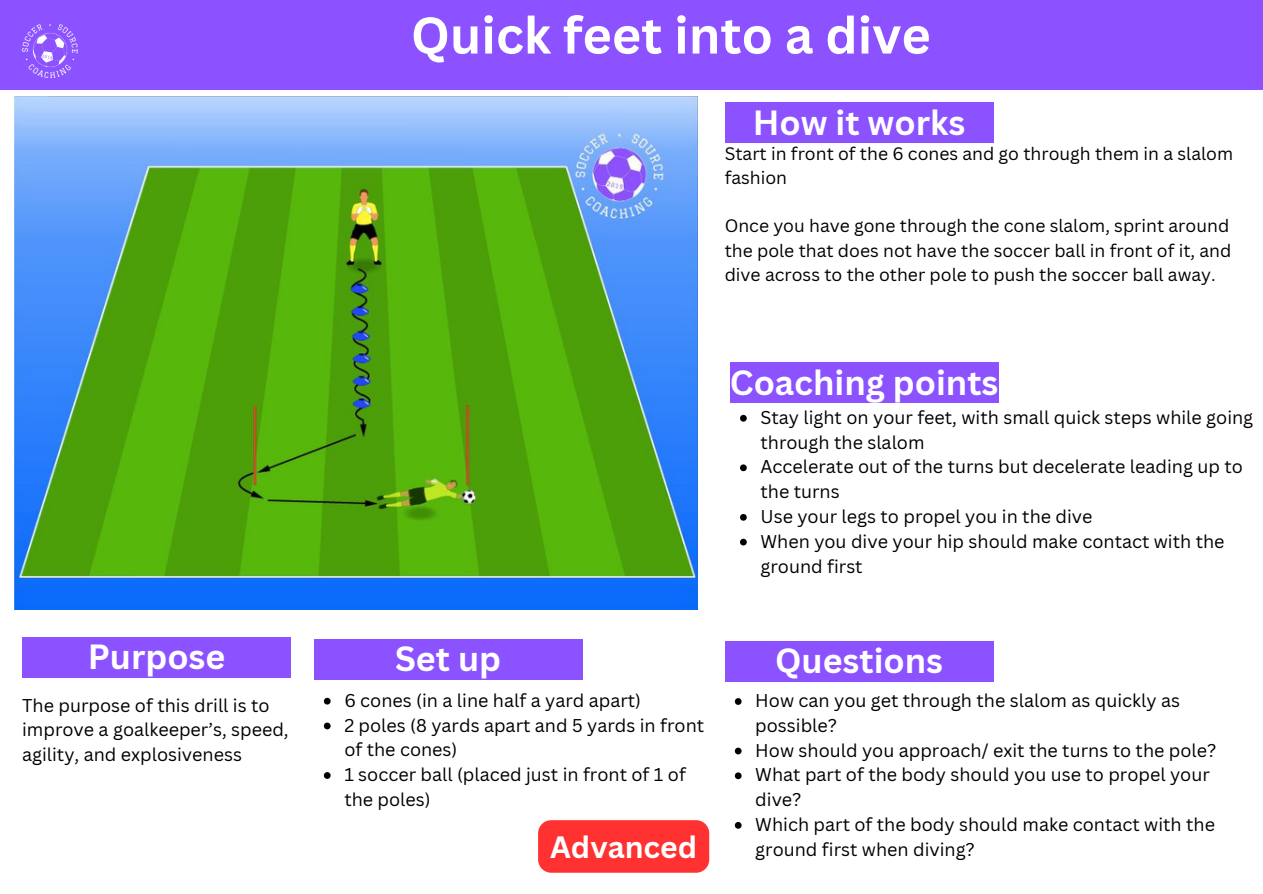
<style>
.page{position:relative;width:1263px;height:894px;background:#fff}
.page>*{position:absolute;margin:0;border:0;box-sizing:border-box;transform-origin:0 0}
.t1{font:700 50.25px "Canva Sans";color:#fff}
.t2{font:700 34.05px "Canva Sans";color:#fff}
.t3{font:700 30px "Canva Sans";color:#fff}
.t4{font:18px/24.8px "Canva Sans";color:#000}
.t5{font:17.55px/24.2px "Canva Sans";color:#000}
</style>
<div class="page">
<div style="left:0;top:0;width:1263px;height:89px;background:#8c52ff"></div>
<div style="left:22px;top:636px;width:269px;height:41px;background:#8c52ff"></div>
<div style="left:314px;top:638px;width:269px;height:41px;background:#8c52ff"></div>
<div style="left:725px;top:102px;width:269px;height:41px;background:#8c52ff"></div>
<div style="left:730px;top:362px;width:269px;height:41px;background:#8c52ff"></div>
<img style="left:22px;top:24px;width:56px;height:55px">
<div style="left:725px;top:640px;width:269px;height:41px;background:#8c52ff"></div>
<img style="left:15px;top:96px;width:683px;height:513px">
<svg style="left:324px;top:697px;width:7px;height:7px"></svg>
<svg style="left:324px;top:722px;width:7px;height:7px"></svg>
<svg style="left:324px;top:772px;width:7px;height:6px"></svg>
<svg style="left:740px;top:415px;width:7px;height:6px"></svg>
<svg style="left:740px;top:464px;width:7px;height:7px"></svg>
<svg style="left:740px;top:514px;width:7px;height:6px"></svg>
<svg style="left:740px;top:538px;width:7px;height:7px"></svg>
<svg style="left:735px;top:698px;width:7px;height:6px"></svg>
<svg style="left:735px;top:747px;width:7px;height:7px"></svg>
<svg style="left:735px;top:772px;width:7px;height:7px"></svg>
<svg style="left:735px;top:822px;width:7px;height:6px"></svg>
<div style="left:538px;top:820px;width:171px;height:52px;background:#ff3131"></div>
<p class="t1" style="left:411px;top:0;width:521px">Quick feet into a dive</p>
<p class="t2" style="left:753px;top:99px;width:214px">How it works</p>
<p class="t5" style="left:725px;top:141px;width:510px">Start in front of the 6 cones and go through them in a slalom fashion</p>
<p class="t5" style="left:725px;top:213px;width:508px">Once you have gone through the cone slalom, sprint around the pole that does not have the soccer ball in front of it, and dive across to the other pole to push the soccer ball away.</p>
<p class="t2" style="left:730px;top:359px;width:270px">Coaching points</p>
<p class="t2" style="left:88px;top:632px;width:139px">Purpose</p>
<p class="t2" style="left:395px;top:634px;width:108px">Set up</p>
<p class="t4" style="left:760px;top:404px;width:494px">Stay light on your feet, with small quick steps while going through the slalom</p>
<p class="t4" style="left:760px;top:454px;width:484px">Accelerate out of the turns but decelerate leading up to the turns</p>
<p class="t4" style="left:760px;top:503px;width:334px">Use your legs to propel you in the dive</p>
<p class="t4" style="left:760px;top:528px;width:466px">When you dive your hip should make contact with the ground first</p>
<p class="t2" style="left:775px;top:637px;width:170px">Questions</p>
<p class="t4" style="left:22px;top:692px;width:268px">The purpose of this drill is to improve a goalkeeper’s, speed, agility, and explosiveness</p>
<p class="t4" style="left:344px;top:687px;width:298px">6 cones (in a line half a yard apart)</p>
<p class="t4" style="left:344px;top:712px;width:361px">2 poles (8 yards apart and 5 yards in front of the cones)</p>
<p class="t4" style="left:344px;top:761px;width:343px">1 soccer ball (placed just in front of 1 of the poles)</p>
<p class="t4" style="left:755px;top:687px;width:426px">How can you get through the slalom as quickly as possible?</p>
<p class="t4" style="left:755px;top:737px;width:463px">How should you approach/ exit the turns to the pole?</p>
<p class="t4" style="left:755px;top:761px;width:456px">What part of the body should you use to propel your dive?</p>
<p class="t4" style="left:755px;top:811px;width:461px">Which part of the body should make contact with the</p>
<p class="t3" style="left:550px;top:825px;width:149px">Advanced</p>
<p class="t4" style="left:755px;top:836px;width:221px">ground first when diving?</p>
</div>
